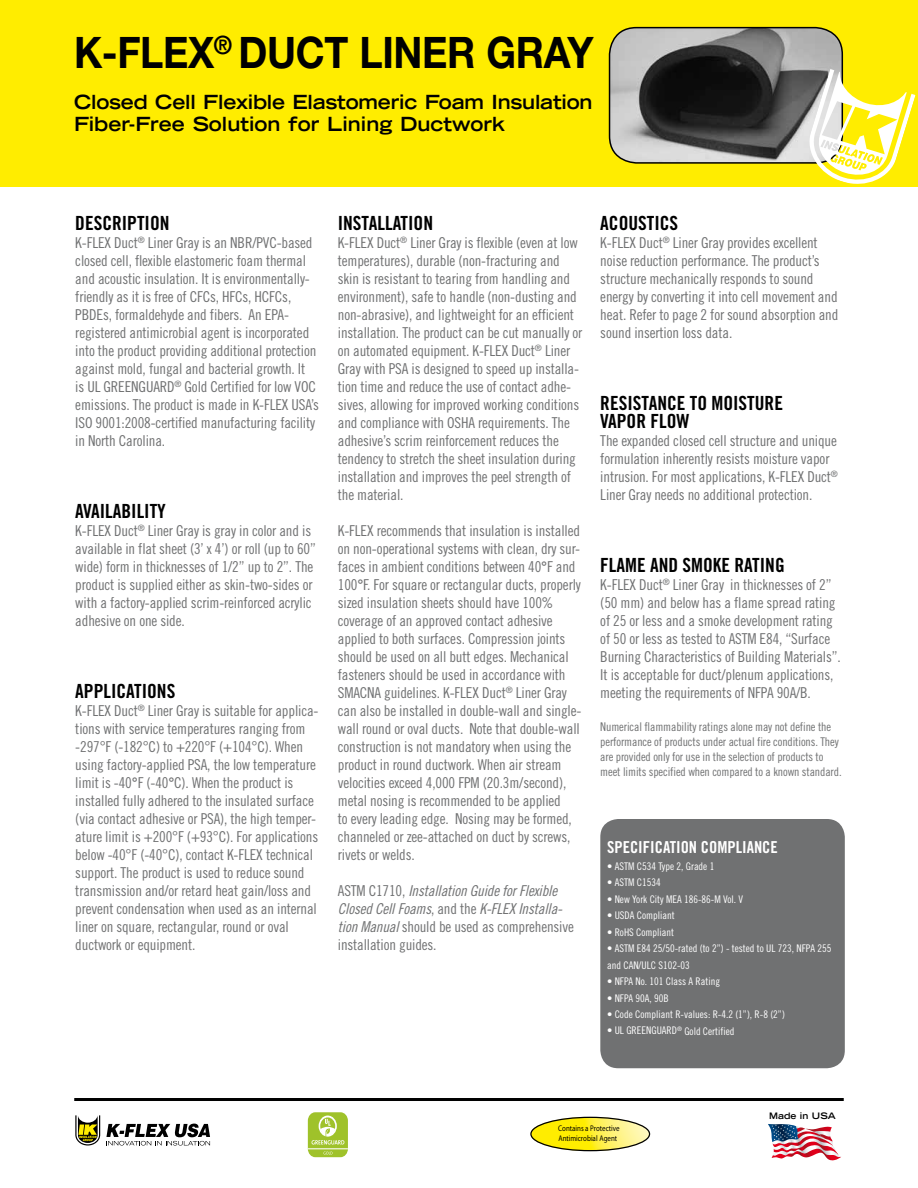
<style>
.page{position:relative;width:918px;height:1188px;background:#fff}
.page>*{position:absolute;margin:0;border:0;box-sizing:border-box;transform-origin:0 0}
.t1{font:700 43.5px "Helvetica Neue LT Std";letter-spacing:-.01em;color:#000;scale:.9 1}
.t2{font:19.5px/18px "Trade Gothic LT Std Bd Cn 20";color:#000}
.t3{font:700 expanded 19.5px/22.5px "Trade Gothic LT Std";letter-spacing:-.01em;color:#000}
.t4{font:16.5px "Trade Gothic LT Std Bd Cn 20";color:#fff}
.t5{font:15px/18px "Trade Gothic LT Std Cn 18";letter-spacing:-.01em;color:#707172}
.t6{font:15px/18px "Trade Gothic LT Std Cn 18 Obl";letter-spacing:-.01em;color:#707172}
.t7{font:12px/15px "Trade Gothic LT Std Cn 18";letter-spacing:-.01em;color:#707172}
.t8{font:10.5px/16.5px "Trade Gothic LT Std Cn 18";color:#fff}
.t9{font:700 expanded 8.85px "Trade Gothic LT Std";color:#000}
.t10{font:8.25px/9.9px "Myriad Pro";color:#000;scale:.84 1}
.s1{font-family:"Helvetica Neue LT Std";font-weight:500;font-stretch:condensed}
.s2{font-family:"Trade Gothic LT Std Cn 18"}
.s3{font-family:"Trade Gothic LT Std Cn 18 Obl"}
</style>
<div class="page">
<svg style="left:768px;top:1124px;width:73px;height:37px"></svg>
<svg style="left:532px;top:1117px;width:118px;height:34px"></svg>
<div style="left:530px;top:1117px;width:120px;height:34px;border:1px solid #000;border-radius:50%"></div>
<hr style="left:74px;top:1098px;width:770px;height:3px;background:#000">
<svg style="left:75px;top:1115px;width:25px;height:31px"></svg>
<svg style="left:106px;top:1124px;width:104px;height:22px"></svg>
<div style="left:600px;top:819px;width:245px;height:249px;background:#707172;border-radius:18px"></div>
<div style="left:0;top:0;width:918px;height:186px;background:#ffed00"></div>
<img style="left:610px;top:28px;width:232px;height:134px">
<div style="left:609px;top:27px;width:234px;height:137px;border:2px solid #000;border-radius:27px"></div>
<svg style="left:805px;top:69px;width:111px;height:118px"></svg>
<div style="left:308px;top:1112px;width:40px;height:45px;background:#9fc22a;border-radius:8px"></div>
<hr style="left:308px;top:1148px;width:40px;height:1px;background:#fff">
<svg style="left:324px;top:1152px;width:9px;height:3px"></svg>
<svg style="left:312px;top:1116px;width:32px;height:29px"></svg>
<h1 class="t1" style="left:74px;top:26px;width:579px">K-FLEX<sup>®</sup> DUCT LINER GRAY</h1>
<h2 class="t3" style="left:74px;top:90px;width:520px">Closed Cell Flexible Elastomeric Foam Insulation<br>Fiber-Free Solution for Lining Ductwork</h2>
<h2 class="t2" style="left:75px;top:214px;width:96px">DESCRIPTION</h2>
<p class="t5" style="left:75px;top:234px;width:245px">K-FLEX Duct<sup>®</sup> Liner Gray is an NBR/PVC-based closed cell, flexible elastomeric foam thermal and acoustic insulation. It is environmentally&shy;friendly as it is free of CFCs, HFCs, HCFCs, PBDEs, formaldehyde and fibers. An EPA&shy;registered antimicrobial agent is incorporated into the product providing additional protection against mold, fungal and bacterial growth. It<br>is UL GREENGUARD<sup>®</sup> Gold Certified for low VOC emissions. The product is made in K-FLEX USA’s ISO 9001:2008-certified manufacturing facility in North Carolina.</p>
<h2 class="t2" style="left:75px;top:502px;width:92px">AVAILABILITY</h2>
<p class="t5" style="left:75px;top:522px;width:242px">K-FLEX Duct<sup>®</sup> Liner Gray is gray in color and is available in flat sheet (3’ x 4’) or roll (up to 60” wide) form in thicknesses of 1/2” up to 2”. The product is supplied either as skin-two-sides or with a factory-applied scrim-reinforced acrylic adhesive on one side.</p>
<h2 class="t2" style="left:75px;top:682px;width:102px">APPLICATIONS</h2>
<p class="t5" style="left:75px;top:702px;width:245px">K-FLEX Duct<sup>®</sup> Liner Gray is suitable for applica&shy;tions with service temperatures ranging from -297°F (-182°C) to +220°F (+104°C). When using factory-applied PSA, the low temperature limit is -40<span class="s1">°</span>F (-40<span class="s1">°</span>C). When the product is installed fully adhered to the insulated surface (via contact adhesive or PSA), the high temper&shy;ature limit is +200°F (+93°C). For applications below -40°F (-40°C), contact K-FLEX technical support. The product is used to reduce sound transmission and/or retard heat gain/loss and prevent condensation when used as an internal liner on square, rectangular, round or oval ductwork or equipment.</p>
<h2 class="t2" style="left:338px;top:214px;width:97px">INSTALLATION</h2>
<p class="t5" style="left:338px;top:234px;width:246px">K-FLEX Duct<sup>®</sup> Liner Gray is flexible (even at low temperatures), durable (non-fracturing and skin is resistant to tearing from handling and environment), safe to handle (non-dusting and non-abrasive), and lightweight for an efficient installation. The product can be cut manually or on automated equipment. K-FLEX Duct<sup>®</sup> Liner Gray with PSA is designed to speed up installa&shy;tion time and reduce the use of contact adhe&shy;sives, allowing for improved working conditions and compliance with OSHA requirements. The adhesive’s scrim reinforcement reduces the tendency to stretch the sheet insulation during installation and improves the peel strength of the material.</p>
<p class="t5" style="left:338px;top:522px;width:245px">K-FLEX recommends that insulation is installed on non-operational systems with clean, dry sur&shy;faces in ambient conditions between 40<span class="s1">°</span>F and 100<span class="s1">°</span>F. For square or rectangular ducts, properly sized insulation sheets should have 100% coverage of an approved contact adhesive applied to both surfaces. Compression joints should be used on all butt edges. Mechanical fasteners should be used in accordance with SMACNA guidelines. K-FLEX Duct<sup>®</sup> Liner Gray can also be installed in double-wall and single&shy;wall round or oval ducts. Note that double-wall construction is not mandatory when using the product in round ductwork. When air stream velocities exceed 4,000 FPM (20.3m/second), metal nosing is recommended to be applied<br>to every leading edge. Nosing may be formed, channeled or zee-attached on duct by screws, rivets or welds.</p>
<p class="t6" style="left:338px;top:882px;width:226px"><span class="s2">ASTM C1710,</span> Installation Guide for Flexible<br>Closed Cell Foams<span class="s2">, and the</span> K-FLEX Installa-</p>
<p class="t5" style="left:338px;top:918px;width:238px"><span class="s3">tion Manual</span> should be used as comprehensive installation guides.</p>
<h2 class="t2" style="left:600px;top:214px;width:79px">ACOUSTICS</h2>
<p class="t5" style="left:600px;top:234px;width:240px">K-FLEX Duct<sup>®</sup> Liner Gray provides excellent noise reduction performance. The product’s structure mechanically responds to sound energy by converting it into cell movement and heat. Refer to page 2 for sound absorption and sound insertion loss data.</p>
<h2 class="t2" style="left:600px;top:394px;width:184px">RESISTANCE TO MOISTURE<br>VAPOR FLOW</h2>
<p class="t5" style="left:600px;top:432px;width:239px">The expanded closed cell structure and unique formulation inherently resists moisture vapor intrusion. For most applications, K-FLEX Duct<sup>® </sup>Liner Gray needs no additional protection.</p>
<h2 class="t2" style="left:600px;top:556px;width:186px">FLAME AND SMOKE RATING</h2>
<p class="t5" style="left:600px;top:576px;width:242px">K-FLEX Duct<sup>®</sup> Liner Gray in thicknesses of 2” (50 mm) and below has a flame spread rating of 25 or less and a smoke development rating of 50 or less as tested to ASTM E84, “Surface Burning Characteristics of Building Materials”.<br>It is acceptable for duct/plenum applications, meeting the requirements of NFPA 90A/B.</p>
<p class="t7" style="left:600px;top:719px;width:243px">Numerical flammability ratings alone may not define the performance of products under actual fire conditions. They are provided only for use in the selection of products to meet limits specified when compared to a known standard.</p>
<p class="t4" style="left:607px;top:837px;width:172px">SPECIFICATION COMPLIANCE</p>
<p class="t8" style="left:607px;top:857px;width:109px">• ASTM C534 Type 2, Grade 1</p>
<p class="t8" style="left:607px;top:874px;width:55px">• ASTM C1534</p>
<p class="t8" style="left:607px;top:890px;width:138px">• New York City MEA 186-86-M Vol. V</p>
<p class="t8" style="left:607px;top:907px;width:69px">• USDA Compliant</p>
<p class="t8" style="left:607px;top:923px;width:69px">• RoHS Compliant</p>
<p class="t8" style="left:607px;top:940px;width:226px">• ASTM E84 25/50-rated (to 2”) - tested to UL 723, NFPA 255 and CAN/ULC S102-03</p>
<p class="t8" style="left:607px;top:973px;width:114px">• NFPA No. 101 Class A Rating</p>
<p class="t8" style="left:607px;top:989px;width:63px">• NFPA 90A, 90B</p>
<p class="t8" style="left:607px;top:1006px;width:179px">• Code Compliant R-values: R-4.2 (1”), R-8 (2”)</p>
<p class="t8" style="left:607px;top:1022px;width:129px">• UL GREENGUARD<sup>®</sup> Gold Certified</p>
<p class="t10" style="left:558px;top:1124px;width:74px">Contains a Protective<br>Antimicrobial Agent</p>
<p class="t9" style="left:769px;top:1110px;width:68px">Made in USA</p>
</div>
